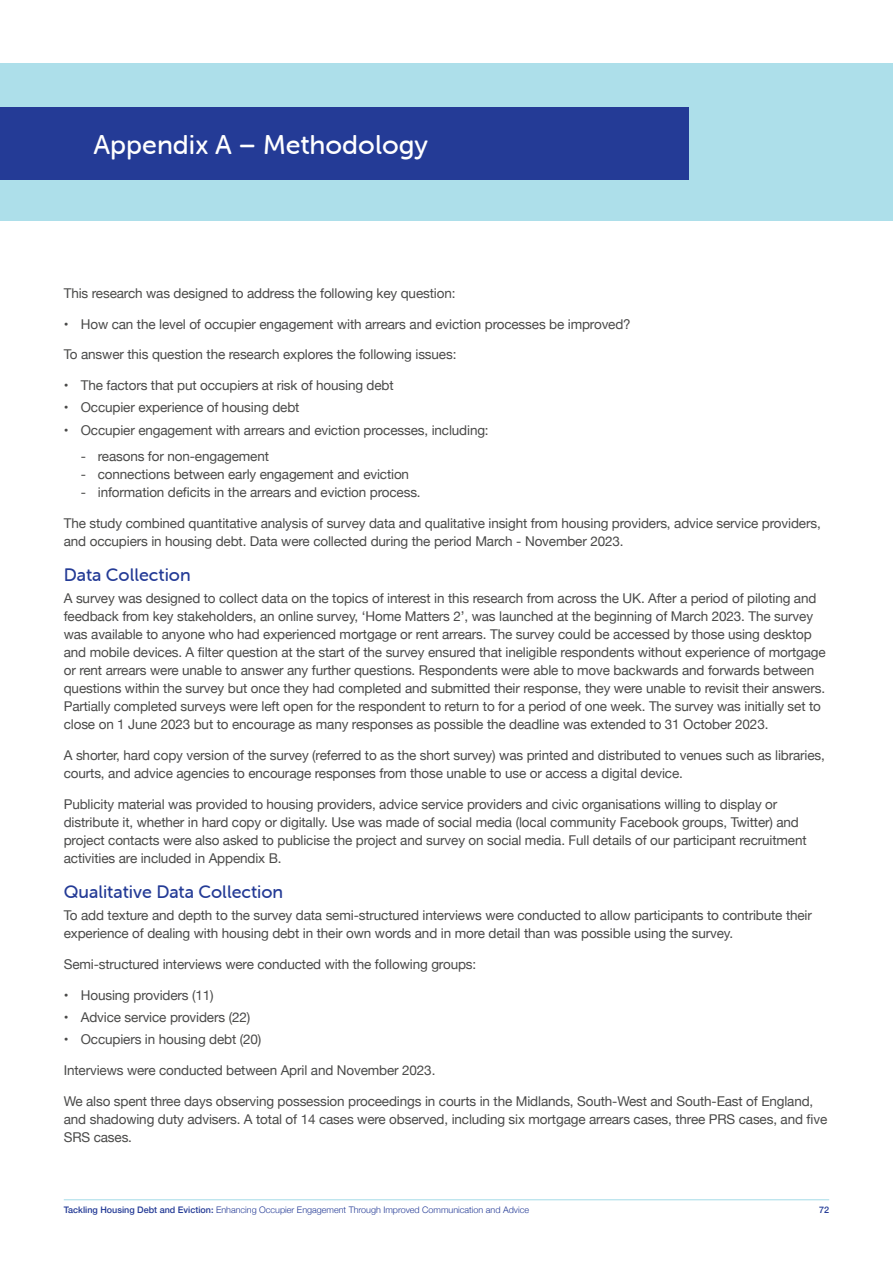
<style>
.page{position:relative;width:893px;height:1263px;background:#fff}
.page>*{position:absolute;margin:0;border:0;box-sizing:border-box;transform-origin:0 0}
.t1{font:27px "Museo Sans Rounded 500";color:#fff}
.t2{font:18px "Museo Sans Rounded 500";color:#243b96}
.t3{font:13.5px/18px "Helvetica Neue";letter-spacing:-.01em;color:#4a4a49}
.t4{font:300 9px "Helvetica Neue";color:#243b96}
.t5{font:500 9px "Helvetica Neue";color:#243b96}
.s1{font-weight:500}
</style>
<div class="page">
<div style="left:0;top:64px;width:893px;height:157px;background:#addfea"></div>
<div style="left:0;top:107px;width:689px;height:73px;background:#243b96"></div>
<hr style="left:64px;top:1199px;width:765px;height:1px;background:#addfea">
<h1 class="t1" style="left:94px;top:130px;width:336px">Appendix A – Methodology</h1>
<p class="t3" style="left:64px;top:285px;width:393px">This research was designed to address the following key question:</p>
<p class="t3" style="left:64px;top:315px;width:568px">• How can the level of occupier engagement with arrears and eviction processes be improved?</p>
<p class="t3" style="left:64px;top:346px;width:394px">To answer this question the research explores the following issues:</p>
<p class="t3" style="left:64px;top:377px;width:331px">• The factors that put occupiers at risk of housing debt</p>
<p class="t3" style="left:64px;top:399px;width:237px">• Occupier experience of housing debt</p>
<p class="t3" style="left:64px;top:421px;width:426px">• Occupier engagement with arrears and eviction processes, including:</p>
<p class="t3" style="left:81px;top:448px;width:190px">- reasons for non-engagement</p>
<p class="t3" style="left:81px;top:466px;width:330px">- connections between early engagement and eviction</p>
<p class="t3" style="left:81px;top:484px;width:341px">- information deficits in the arrears and eviction process.</p>
<p class="t3" style="left:64px;top:515px;width:758px">The study combined quantitative analysis of survey data and qualitative insight from housing providers, advice service providers, and occupiers in housing debt. Data were collected during the period March - November 2023.</p>
<h2 class="t2" style="left:64px;top:565px;width:128px">Data Collection</h2>
<p class="t3" style="left:64px;top:590px;width:763px">A survey was designed to collect data on the topics of interest in this research from across the UK. After a period of piloting and feedback from key stakeholders, an online survey, ‘Home Matters 2’, was launched at the beginning of March 2023. The survey was available to anyone who had experienced mortgage or rent arrears. The survey could be accessed by those using desktop and mobile devices. A filter question at the start of the survey ensured that ineligible respondents without experience of mortgage or rent arrears were unable to answer any further questions. Respondents were able to move backwards and forwards between questions within the survey but once they had completed and submitted their response, they were unable to revisit their answers.<br>Partially completed surveys were left open for the respondent to return to for a period of one week. The survey was initially set to close on 1 June 2023 but to encourage as many responses as possible the deadline was extended to 31 October 2023.</p>
<p class="t3" style="left:64px;top:747px;width:763px">A shorter, hard copy version of the survey (referred to as the short survey) was printed and distributed to venues such as libraries, courts, and advice agencies to encourage responses from those unable to use or access a digital device.</p>
<p class="t3" style="left:64px;top:796px;width:744px">Publicity material was provided to housing providers, advice service providers and civic organisations willing to display or distribute it, whether in hard copy or digitally. Use was made of social media (local community Facebook groups, Twitter) and project contacts were also asked to publicise the project and survey on social media. Full details of our participant recruitment activities are included in Appendix B.</p>
<h2 class="t2" style="left:64px;top:882px;width:221px">Qualitative Data Collection</h2>
<p class="t3" style="left:64px;top:907px;width:750px">To add texture and depth to the survey data semi-structured interviews were conducted to allow participants to contribute their experience of dealing with housing debt in their own words and in more detail than was possible using the survey.</p>
<p class="t3" style="left:64px;top:956px;width:414px">Semi-structured interviews were conducted with the following groups:</p>
<p class="t3" style="left:64px;top:987px;width:151px">• Housing providers (11)</p>
<p class="t3" style="left:64px;top:1009px;width:188px">• Advice service providers (22)</p>
<p class="t3" style="left:64px;top:1031px;width:199px">• Occupiers in housing debt (20)</p>
<p class="t3" style="left:64px;top:1062px;width:373px">Interviews were conducted between April and November 2023.</p>
<p class="t3" style="left:64px;top:1093px;width:765px">We also spent three days observing possession proceedings in courts in the Midlands, South-West and South-East of England, and shadowing duty advisers. A total of 14 cases were observed, including six mortgage arrears cases, three PRS cases, and five<br>SRS cases.</p>
<p class="t4" style="left:64px;top:1203px;width:467px"><span class="s1">Tackling Housing Debt and Eviction:</span> Enhancing Occupier Engagement Through Improved Communication and Advice</p>
<p class="t5" style="left:819px;top:1203px;width:12px">72</p>
</div>
